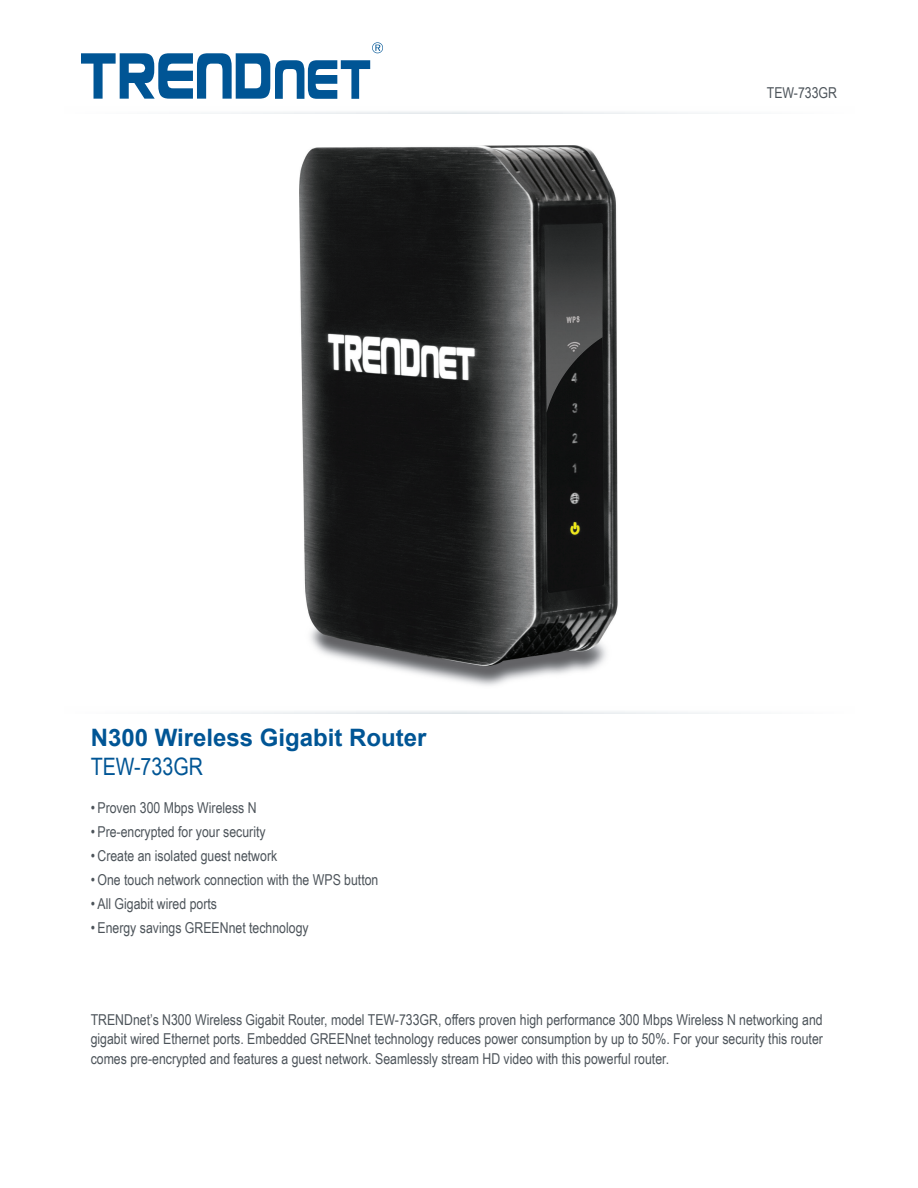
<style>
.page{position:relative;width:918px;height:1188px;background:#fff}
.page>*{position:absolute;margin:0;border:0;box-sizing:border-box;transform-origin:0 0}
.t1{font:700 24px "Arial";color:#005595}
.t2{font:24px "Arial Narrow";color:#005595}
.t3{font:15px/19.5px "Arial Narrow";color:#4d545a;text-align:justify}
</style>
<div class="page">
<svg style="left:201px;top:111px;width:517px;height:3px"></svg>
<svg style="left:81px;top:42px;width:302px;height:57px"></svg>
<img style="left:300px;top:146px;width:318px;height:540px">
<p class="t1" style="left:91px;top:722px;width:337px">N300 Wireless Gigabit Router</p>
<p class="t2" style="left:91px;top:749px;width:114px">TEW-733GR</p>
<p class="t3" style="left:91px;top:798px;width:168px">• Proven 300 Mbps Wireless N</p>
<p class="t3" style="left:91px;top:822px;width:176px">• Pre-encrypted for your security</p>
<p class="t3" style="left:91px;top:846px;width:188px">• Create an isolated guest network</p>
<p class="t3" style="left:91px;top:870px;width:289px">• One touch network connection with the WPS button</p>
<p class="t3" style="left:91px;top:894px;width:128px">• All Gigabit wired ports</p>
<p class="t3" style="left:91px;top:918px;width:220px">• Energy savings GREENnet technology</p>
<p class="t3" style="left:767px;top:82px;width:72px">TEW-733GR</p>
<p class="t3" style="left:91px;top:1009px;width:734px">TRENDnet’s N300 Wireless Gigabit Router, model TEW-733GR, offers proven high performance 300 Mbps Wireless N networking and gigabit wired Ethernet ports. Embedded GREENnet technology reduces power consumption by up to 50%. For your security this router comes pre-encrypted and features a guest network. Seamlessly stream HD video with this powerful router.</p>
</div>
